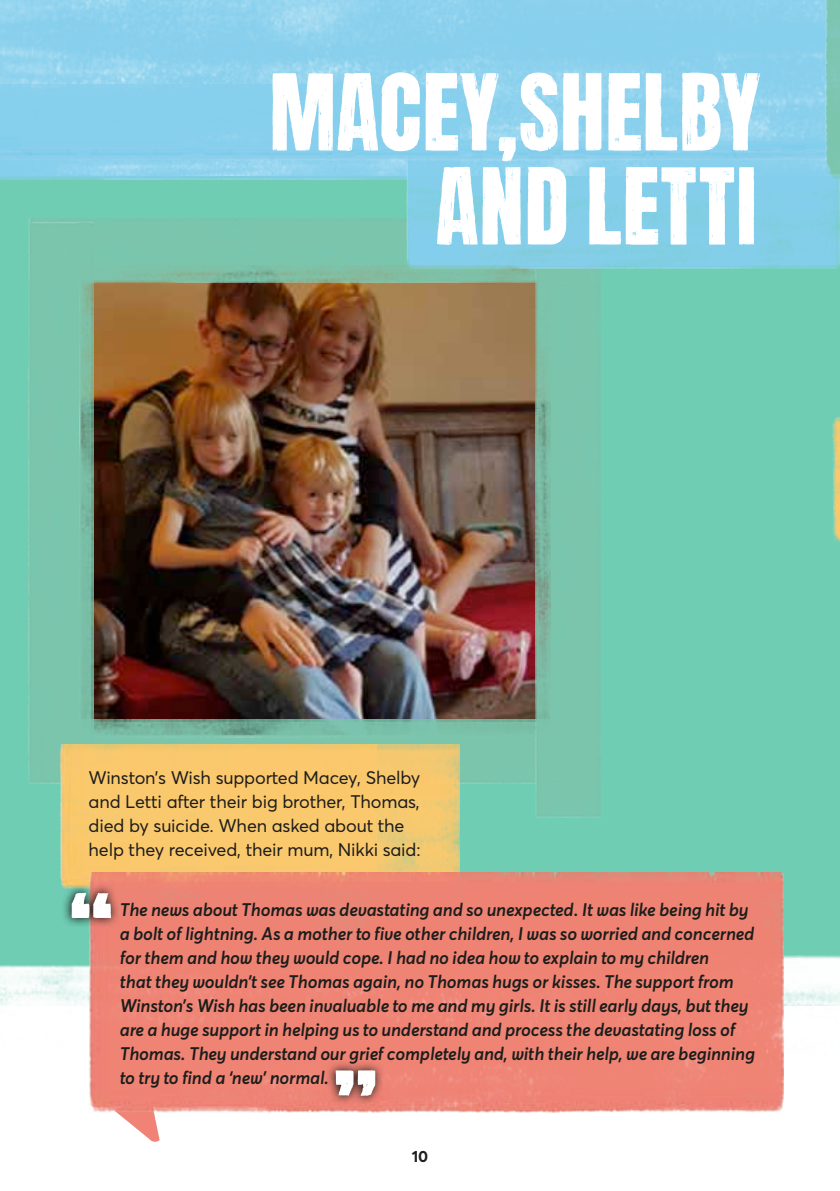
<style>
.page{position:relative;width:840px;height:1191px;background:#fff}
.page>*{position:absolute;margin:0;border:0;box-sizing:border-box;transform-origin:0 0}
.t1{font:96px "WWANTON";color:#fff}
.t2{font:90px/94px "WWANTON";color:#fff;text-align:right}
.t3{font:italic 600 18px/24px "Averta Std";letter-spacing:-.01em;color:#1d1d1b}
.t4{font:18px/24px "Averta Std";letter-spacing:-.01em;color:#1d1d1b}
.t5{font:700 16px "Averta Std";color:#1d1d1b}
</style>
<div class="page">
<div style="left:0;top:177px;width:839px;height:829px;background:#6ecdb3"></div>
<img style="left:93px;top:282px;width:442px;height:437px">
<img style="left:29px;top:218px;width:506px;height:64px">
<img style="left:93px;top:719px;width:442px;height:65px">
<img style="left:535px;top:268px;width:64px;height:549px">
<img style="left:29px;top:222px;width:64px;height:562px">
<img style="left:832px;top:417px;width:7px;height:124px">
<img style="left:0;top:965px;width:89px;height:41px">
<img style="left:782px;top:955px;width:57px;height:102px">
<img style="left:0;top:161px;width:406px;height:19px">
<img style="left:406px;top:161px;width:433px;height:107px">
<img style="left:0;top:0;width:823px;height:161px">
<svg style="left:116px;top:1112px;width:43px;height:30px"></svg>
<img style="left:60px;top:744px;width:399px;height:140px">
<div style="left:89px;top:872px;width:693px;height:240px;background:#ef8374"></div>
<svg style="left:61px;top:883px;width:60px;height:46px;background:#877a6a"></svg>
<svg style="left:325px;top:1061px;width:60px;height:45px;background:#ac6258"></svg>
<img style="left:823px;top:0;width:16px;height:180px">
<h2 class="t2" style="left:269px;top:69px;width:493px">MACEY,SHELBY<br>AND LETTI</h2>
<p class="t4" style="left:89px;top:765px;width:333px">Winston’s Wish supported Macey, Shelby and Letti after their big brother, Thomas, died by suicide. When asked about the help they received, their mum, Nikki said:</p>
<h1 class="t1" style="left:69px;top:883px;width:47px">“</h1>
<p class="t3" style="left:120px;top:898px;width:636px">The news about Thomas was devastating and so unexpected. It was like being hit by a bolt of lightning. As a mother to five other children, I was so worried and concerned for them and how they would cope. I had no idea how to explain to my children<br>that they wouldn’t see Thomas again, no Thomas hugs or kisses. The support from Winston’s Wish has been invaluable to me and my girls. It is still early days, but they are a huge support in helping us to understand and process the devastating loss of Thomas. They understand our grief completely and, with their help, we are beginning to try to find a ‘new’ normal.</p>
<h1 class="t1" style="left:332px;top:1061px;width:47px">”</h1>
<p class="t5" style="left:411px;top:1145px;width:18px">10</p>
</div>
